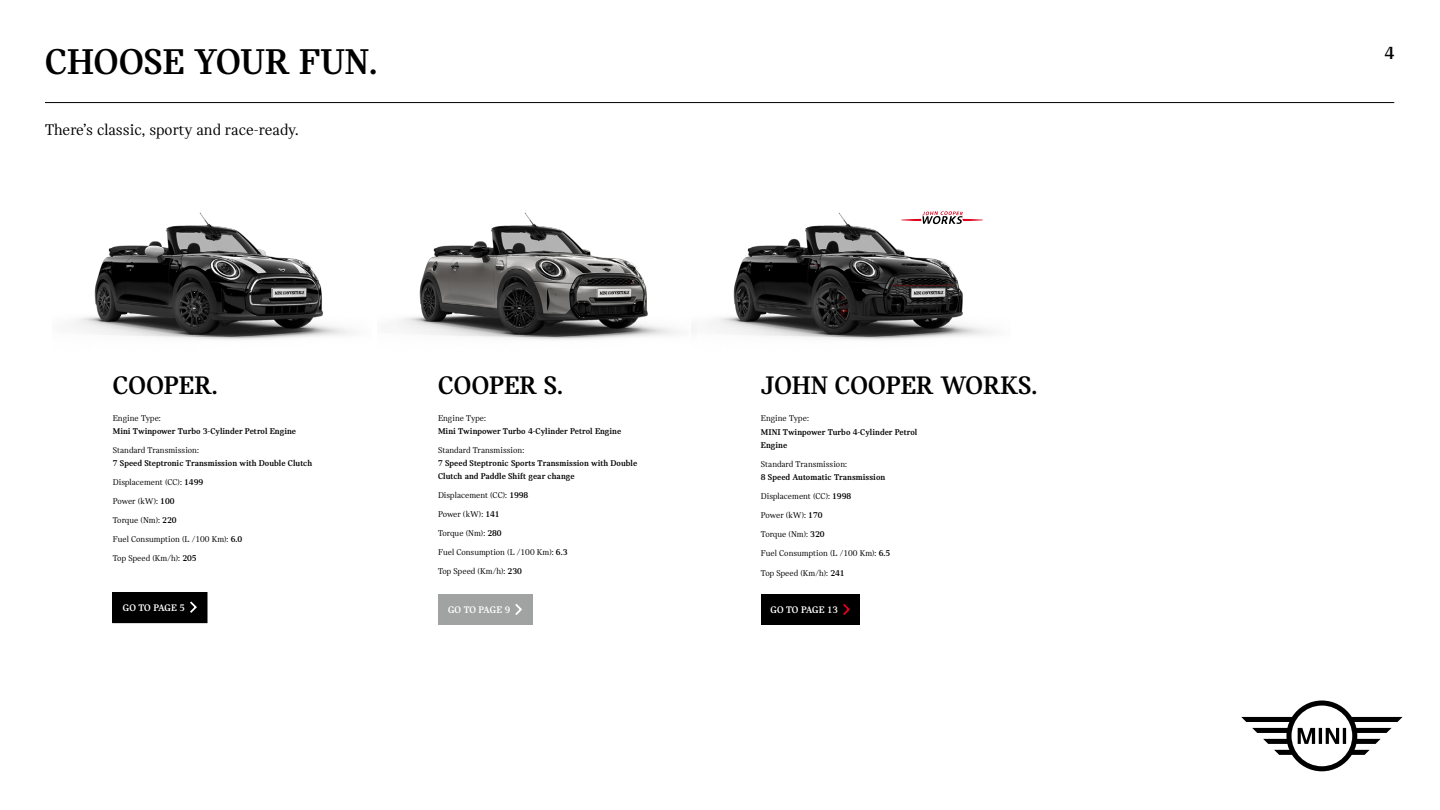
<style>
.page{position:relative;width:1440px;height:810px;background:#fff}
.page>*{position:absolute;margin:0;border:0;box-sizing:border-box;transform-origin:0 0}
.t1{font:700 38.25px "MINI Serif";color:#000}
.t2{font:700 27.08px "MINI Serif";color:#000}
.t3{font:700 18.75px "MINI Serif";color:#000}
.t4{font:16.5px "MINI Serif";color:#000}
.t5{font:700 10.2px "MINI Serif";color:#fff}
.t6{font:9px/19px "MINI Serif";color:#000}
.t7{font:700 9px/12.8px "MINI Serif";color:#000}
.s1{font-weight:700}
</style>
<div class="page">
<svg style="left:1241px;top:700px;width:162px;height:71px"></svg>
<hr style="left:45px;top:102px;width:1349px;height:1px;background:#000">
<img style="left:74px;top:212px;width:279px;height:128px">
<img style="left:398px;top:212px;width:280px;height:128px">
<img style="left:691px;top:212px;width:301px;height:128px">
<div style="left:113px;top:592px;width:94px;height:31px;background:#000"></div>
<svg style="left:190px;top:601px;width:7px;height:12px"></svg>
<div style="left:438px;top:595px;width:94px;height:30px;background:#a1a3a3"></div>
<svg style="left:515px;top:604px;width:7px;height:11px"></svg>
<div style="left:761px;top:595px;width:99px;height:30px;background:#000"></div>
<svg style="left:843px;top:603px;width:7px;height:12px"></svg>
<svg style="left:898px;top:211px;width:88px;height:15px"></svg>
<h1 class="t1" style="left:45px;top:40px;width:334px">CHOOSE YOUR FUN.</h1>
<h3 class="t3" style="left:1384px;top:43px;width:11px">4</h3>
<h3 class="t4" style="left:45px;top:121px;width:255px">There’s classic, sporty and race-ready.</h3>
<h2 class="t2" style="left:113px;top:370px;width:106px">COOPER.</h2>
<h2 class="t2" style="left:438px;top:370px;width:127px">COOPER S.</h2>
<h2 class="t2" style="left:761px;top:370px;width:278px">JOHN COOPER WORKS.</h2>
<p class="t6" style="left:113px;top:409px;width:49px">Engine Type:</p>
<p class="t7" style="left:113px;top:425px;width:185px">Mini Twinpower Turbo 3-Cylinder Petrol Engine</p>
<p class="t6" style="left:113px;top:441px;width:88px">Standard Transmission:</p>
<p class="t6" style="left:113px;top:453px;width:201px"><span class="s1">7 Speed Steptronic Transmission with Double Clutch<br></span>Displacement (CC): <span class="s1">1499<br></span>Power (kW): <span class="s1">100<br></span>Torque (Nm): <span class="s1">220<br></span>Fuel Consumption (L /100 Km): <span class="s1">6.0<br></span>Top Speed (Km/h): <span class="s1">205</span></p>
<p class="t6" style="left:438px;top:409px;width:49px">Engine Type:</p>
<p class="t7" style="left:438px;top:425px;width:185px">Mini Twinpower Turbo 4-Cylinder Petrol Engine</p>
<p class="t6" style="left:438px;top:441px;width:88px">Standard Transmission:</p>
<p class="t7" style="left:438px;top:457px;width:201px">7 Speed Steptronic Sports Transmission with Double<br>Clutch and Paddle Shift gear change</p>
<p class="t6" style="left:438px;top:485px;width:131px">Displacement (CC): <span class="s1">1998<br></span>Power (kW): <span class="s1">141<br></span>Torque (Nm): <span class="s1">280<br></span>Fuel Consumption (L /100 Km): <span class="s1">6.3<br></span>Top Speed (Km/h): <span class="s1">230</span></p>
<p class="t6" style="left:761px;top:409px;width:49px">Engine Type:</p>
<p class="t7" style="left:761px;top:425px;width:158px;line-height:13.5px">MINI Twinpower Turbo 4-Cylinder Petrol<br>Engine</p>
<p class="t6" style="left:761px;top:455px;width:88px">Standard Transmission:</p>
<p class="t6" style="left:761px;top:468px;width:131px"><span class="s1">8 Speed Automatic Transmission<br></span>Displacement (CC): <span class="s1">1998<br></span>Power (kW): <span class="s1">170<br></span>Torque (Nm): <span class="s1">320<br></span>Fuel Consumption (L /100 Km): <span class="s1">6.5<br></span>Top Speed (Km/h): <span class="s1">241</span></p>
<p class="t5" style="left:123px;top:602px;width:64px">GO TO PAGE 5</p>
<p class="t5" style="left:448px;top:604px;width:64px">GO TO PAGE 9</p>
<p class="t5" style="left:771px;top:604px;width:69px">GO TO PAGE 13</p>
</div>
